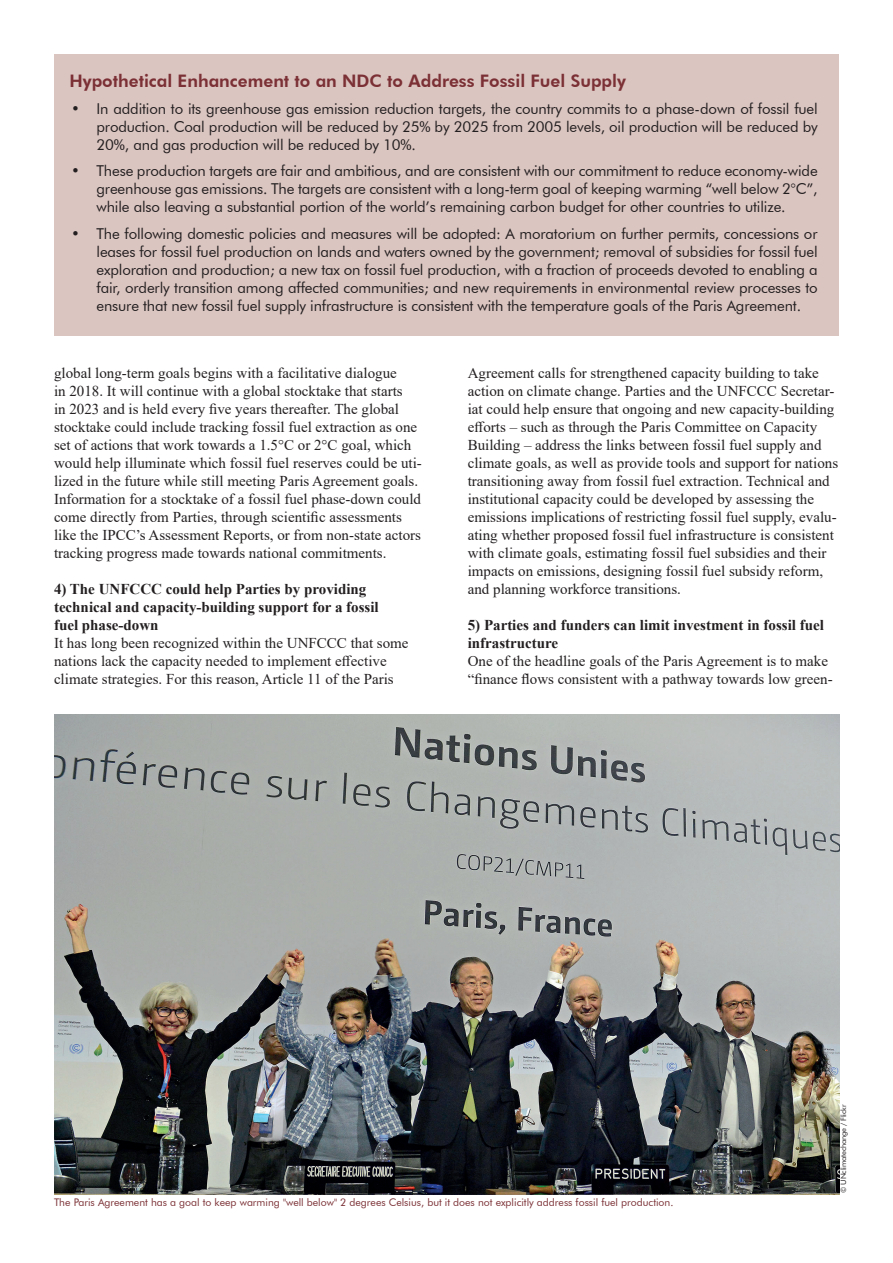
<style>
.page{position:relative;width:893px;height:1263px;background:#fff}
.page>*{position:absolute;margin:0;border:0;box-sizing:border-box;transform-origin:0 0}
.t1{font:800 17.25px "Futura BT";color:#7b3035}
.t2{font:15px/18px "Times New Roman";color:#231f20}
.t3{font:15px/18px "Futura BT";letter-spacing:-.01em;color:#231f20;text-align:justify}
.t4{font:700 15px/18px "Times New Roman";color:#231f20}
.t5{font:10.5px "Futura BT";color:#7b3035}
.t6{font:7.5px "Futura BT";letter-spacing:-.02em;color:#231f20}
</style>
<div class="page">
<div style="left:54px;top:54px;width:785px;height:282px;background:#dbc5c1"></div>
<img style="left:54px;top:714px;width:785px;height:481px">
<p class="t1" style="left:69px;top:71px;width:558px">Hypothetical Enhancement to an NDC to Address Fossil Fuel Supply</p>
<p class="t3" style="left:97px;top:99px;width:723px;text-indent:-25px">• In addition to its greenhouse gas emission reduction targets, the country commits to a phase-down of fossil fuel production. Coal production will be reduced by 25% by 2025 from 2005 levels, oil production will be reduced by 20%, and gas production will be reduced by 10%.</p>
<p class="t3" style="left:97px;top:162px;width:723px;text-indent:-25px">• These production targets are fair and ambitious, and are consistent with our commitment to reduce economy-wide greenhouse gas emissions. The targets are consistent with a long-term goal of keeping warming “well below 2°C”, while also leaving a substantial portion of the world’s remaining carbon budget for other countries to utilize.</p>
<p class="t3" style="left:97px;top:224px;width:723px;text-indent:-25px">• The following domestic policies and measures will be adopted: A moratorium on further permits, concessions or leases for fossil fuel production on lands and waters owned by the government; removal of subsidies for fossil fuel exploration and production; a new tax on fossil fuel production, with a fraction of proceeds devoted to enabling a fair, orderly transition among affected communities; and new requirements in environmental review processes to ensure that new fossil fuel supply infrastructure is consistent with the temperature goals of the Paris Agreement.</p>
<p class="t2" style="left:54px;top:364px;width:369px">global long-term goals begins with a facilitative dialogue<br>in 2018. It will continue with a global stocktake that starts<br>in 2023 and is held every five years thereafter. The global stocktake could include tracking fossil fuel extraction as one set of actions that work towards a 1.5°C or 2°C goal, which would help illuminate which fossil fuel reserves could be uti&shy;lized in the future while still meeting Paris Agreement goals.<br>Information for a stocktake of a fossil fuel phase-down could come directly from Parties, through scientific assessments like the IPCC’s Assessment Reports, or from non-state actors tracking progress made towards national commitments.</p>
<p class="t4" style="left:54px;top:580px;width:326px">4) The UNFCCC could help Parties by providing technical and capacity-building support for a fossil fuel phase-down</p>
<p class="t2" style="left:54px;top:634px;width:356px">It has long been recognized within the UNFCCC that some nations lack the capacity needed to implement effective climate strategies. For this reason, Article 11 of the Paris</p>
<p class="t2" style="left:468px;top:364px;width:372px">Agreement calls for strengthened capacity building to take action on climate change. Parties and the UNFCCC Secretar&shy;iat could help ensure that ongoing and new capacity-building efforts – such as through the Paris Committee on Capacity Building – address the links between fossil fuel supply and climate goals, as well as provide tools and support for nations transitioning away from fossil fuel extraction. Technical and institutional capacity could be developed by assessing the emissions implications of restricting fossil fuel supply, evalu&shy;ating whether proposed fossil fuel infrastructure is consistent with climate goals, estimating fossil fuel subsidies and their impacts on emissions, designing fossil fuel subsidy reform, and planning workforce transitions.</p>
<p class="t4" style="left:468px;top:616px;width:358px">5) Parties and funders can limit investment in fossil fuel infrastructure</p>
<p class="t2" style="left:468px;top:652px;width:366px">One of the headline goals of the Paris Agreement is to make “finance flows consistent with a pathway towards low green-</p>
<p class="t6" style="left:839px;top:1193px;width:90px;rotate:-90deg">© UNclimatechange / Flickr</p>
<p class="t5" style="left:54px;top:1196px;width:621px">The Paris Agreement has a goal to keep warming "well below" 2 degrees Celsius, but it does not explicitly address fossil fuel production.</p>
</div>
